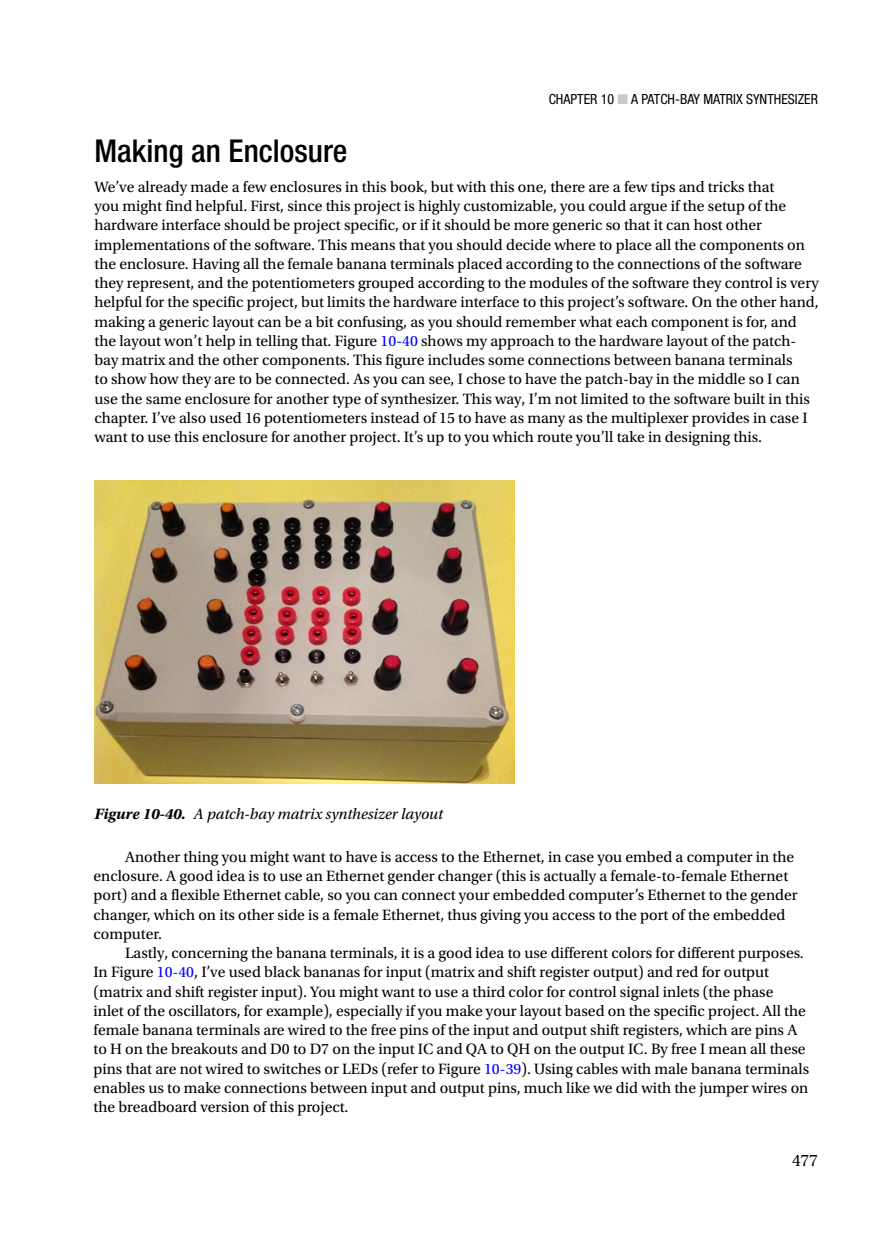
<style>
.page{position:relative;width:882px;height:1260px;background:#fff}
.page>*{position:absolute;margin:0;border:0;box-sizing:border-box;transform-origin:0 0}
.t1{font:500 condensed 31.5px "Helvetica Neue";color:#000}
.t2{font:17.5px "Utopia Std";color:#000}
.t3{font:15.75px/19.2px "Utopia Std";color:#000}
.t4{font:italic 15.75px "Utopia Std";color:#000}
.t5{font:condensed 14px "Helvetica Neue";color:#000}
.s1{color:#c9cacb}
.s2{color:#00f}
.s3{font-weight:700}
</style>
<div class="page">
<img style="left:94px;top:481px;width:421px;height:303px">
<p class="t5" style="left:549px;top:91px;width:271px">CHAPTER 10 <span class="s1">■</span> A PATCH-BAY MATRIX SYNTHESIZER</p>
<h1 class="t1" style="left:94px;top:132px;width:254px">Making an Enclosure</h1>
<p class="t3" style="left:94px;top:177px;width:726px">We’ve already made a few enclosures in this book, but with this one, there are a few tips and tricks that<br>you might find helpful. First, since this project is highly customizable, you could argue if the setup of the hardware interface should be project specific, or if it should be more generic so that it can host other implementations of the software. This means that you should decide where to place all the components on the enclosure. Having all the female banana terminals placed according to the connections of the software they represent, and the potentiometers grouped according to the modules of the software they control is very helpful for the specific project, but limits the hardware interface to this project’s software. On the other hand, making a generic layout can be a bit confusing, as you should remember what each component is for, and the layout won’t help in telling that. Figure <span class="s2">10-40</span> shows my approach to the hardware layout of the patch&shy;bay matrix and the other components. This figure includes some connections between banana terminals<br>to show how they are to be connected. As you can see, I chose to have the patch-bay in the middle so I can use the same enclosure for another type of synthesizer. This way, I’m not limited to the software built in this chapter. I’ve also used 16 potentiometers instead of 15 to have as many as the multiplexer provides in case I want to use this enclosure for another project. It’s up to you which route you’ll take in designing this.</p>
<p class="t4" style="left:94px;top:805px;width:350px"><span class="s3">Figure 10-40.</span> A patch-bay matrix synthesizer layout</p>
<p class="t3" style="left:94px;top:848px;width:706px;text-indent:31px">Another thing you might want to have is access to the Ethernet, in case you embed a computer in the enclosure. A good idea is to use an Ethernet gender changer (this is actually a female-to-female Ethernet port) and a flexible Ethernet cable, so you can connect your embedded computer’s Ethernet to the gender changer, which on its other side is a female Ethernet, thus giving you access to the port of the embedded computer.</p>
<p class="t3" style="left:94px;top:944px;width:717px;text-indent:31px">Lastly, concerning the banana terminals, it is a good idea to use different colors for different purposes.<br>In Figure <span class="s2">10-40</span>, I’ve used black bananas for input (matrix and shift register output) and red for output (matrix and shift register input). You might want to use a third color for control signal inlets (the phase<br>inlet of the oscillators, for example), especially if you make your layout based on the specific project. All the female banana terminals are wired to the free pins of the input and output shift registers, which are pins A to H on the breakouts and D0 to D7 on the input IC and QA to QH on the output IC. By free I mean all these pins that are not wired to switches or LEDs (refer to Figure <span class="s2">10-39</span>). Using cables with male banana terminals enables us to make connections between input and output pins, much like we did with the jumper wires on the breadboard version of this project.</p>
<p class="t2" style="left:792px;top:1150px;width:27px">477</p>
</div>
